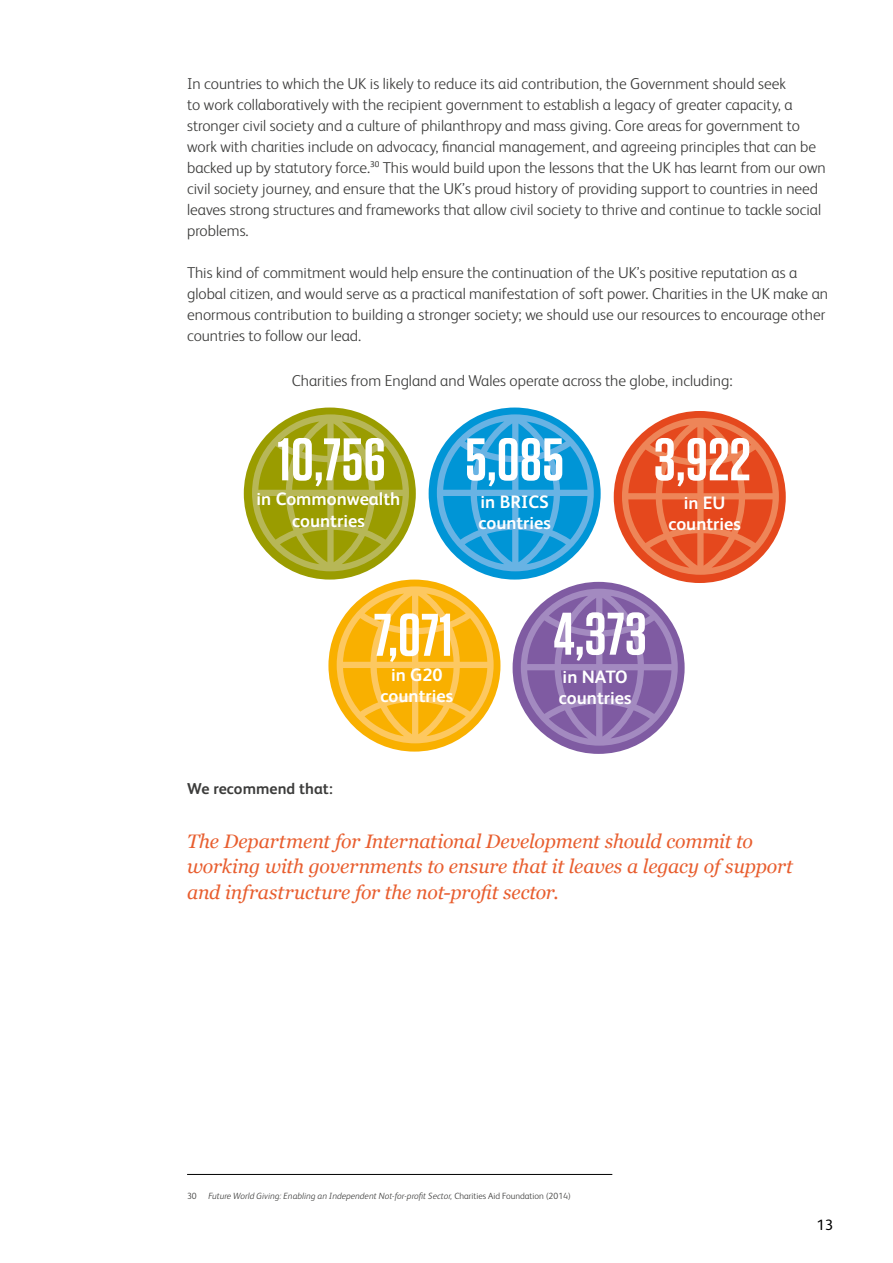
<style>
.page{position:relative;width:893px;height:1263px;background:#fff}
.page>*{position:absolute;margin:0;border:0;box-sizing:border-box;transform-origin:0 0}
.t1{font:600 60px "Tungsten";letter-spacing:.01em;color:#fff}
.t2{font:italic 19.5px/25.5px "Georgia";letter-spacing:-.01em;color:#e85e2f}
.t3{font:700 18px/21.6px "FS Albert Pro";color:#fff;text-align:center}
.t4{font:300 15.75px/21px "FS Albert Pro";color:#3c3c3b}
.t5{font:700 15.75px "FS Albert Pro";color:#3c3c3b}
.t6{font:15px "FS Albert Pro";color:#000}
.t7{font:italic 300 9px "FS Albert Pro";color:#3c3c3b}
.t8{font:300 9px "FS Albert Pro";color:#3c3c3b}
.s1{font-style:normal}
</style>
<div class="page">
<hr style="left:187px;top:1174px;width:425px;height:1px;background:#000">
<div style="left:244px;top:407px;width:172px;height:173px;background:#9a9c00;border-radius:50%"></div>
<svg style="left:252px;top:414px;width:157px;height:157px"></svg>
<div style="left:429px;top:407px;width:172px;height:173px;background:#0095d6;border-radius:50%"></div>
<svg style="left:437px;top:414px;width:157px;height:157px"></svg>
<div style="left:614px;top:411px;width:172px;height:172px;background:#e5481d;border-radius:50%"></div>
<svg style="left:622px;top:418px;width:157px;height:157px"></svg>
<div style="left:328px;top:579px;width:172px;height:173px;background:#f9b000;border-radius:50%"></div>
<svg style="left:337px;top:586px;width:157px;height:157px"></svg>
<div style="left:513px;top:582px;width:172px;height:172px;background:#7f5ba2;border-radius:50%"></div>
<svg style="left:521px;top:589px;width:157px;height:157px"></svg>
<p class="t4" style="left:187px;top:72px;width:640px">In countries to which the UK is likely to reduce its aid contribution, the Government should seek<br>to work collaboratively with the recipient government to establish a legacy of greater capacity, a stronger civil society and a culture of philanthropy and mass giving. Core areas for government to work with charities include on advocacy, financial management, and agreeing principles that can be backed up by statutory force.<sup>30</sup> This would build upon the lessons that the UK has learnt from our own civil society journey, and ensure that the UK’s proud history of providing support to countries in need leaves strong structures and frameworks that allow civil society to thrive and continue to tackle social problems.</p>
<p class="t4" style="left:187px;top:261px;width:643px">This kind of commitment would help ensure the continuation of the UK’s positive reputation as a global citizen, and would serve as a practical manifestation of soft power. Charities in the UK make an enormous contribution to building a stronger society; we should use our resources to encourage other countries to follow our lead.</p>
<p class="t4" style="left:292px;top:369px;width:443px">Charities from England and Wales operate across the globe, including:</p>
<h1 class="t1" style="left:278px;top:428px;width:109px">10,756</h1>
<p class="t3" style="left:257px;top:487px;width:145px">in Commonwealth countries</p>
<h1 class="t1" style="left:465px;top:428px;width:100px">5,085</h1>
<p class="t3" style="left:478px;top:490px;width:74px;text-align:left">in BRICS countries</p>
<h1 class="t1" style="left:654px;top:428px;width:98px">3,922</h1>
<p class="t3" style="left:668px;top:491px;width:74px">in EU countries</p>
<h1 class="t1" style="left:374px;top:603px;width:80px">7,071</h1>
<p class="t3" style="left:381px;top:663px;width:74px">in G20 countries</p>
<h1 class="t1" style="left:553px;top:602px;width:95px">4,373</h1>
<p class="t3" style="left:559px;top:665px;width:74px;text-align:left">in NATO countries</p>
<p class="t5" style="left:187px;top:777px;width:147px">We recommend that:</p>
<p class="t2" style="left:187px;top:827px;width:607px">The Department for International Development should commit to working with governments to ensure that it leaves a legacy of support and infrastructure for the not-profit sector.</p>
<p class="t8" style="left:187px;top:1190px;width:11px">30</p>
<p class="t7" style="left:208px;top:1190px;width:364px">Future World Giving: Enabling an Independent Not-for-profit Sector, <span class="s1">Charities Aid Foundation (2014)</span></p>
<p class="t6" style="left:817px;top:1214px;width:18px">13</p>
</div>
